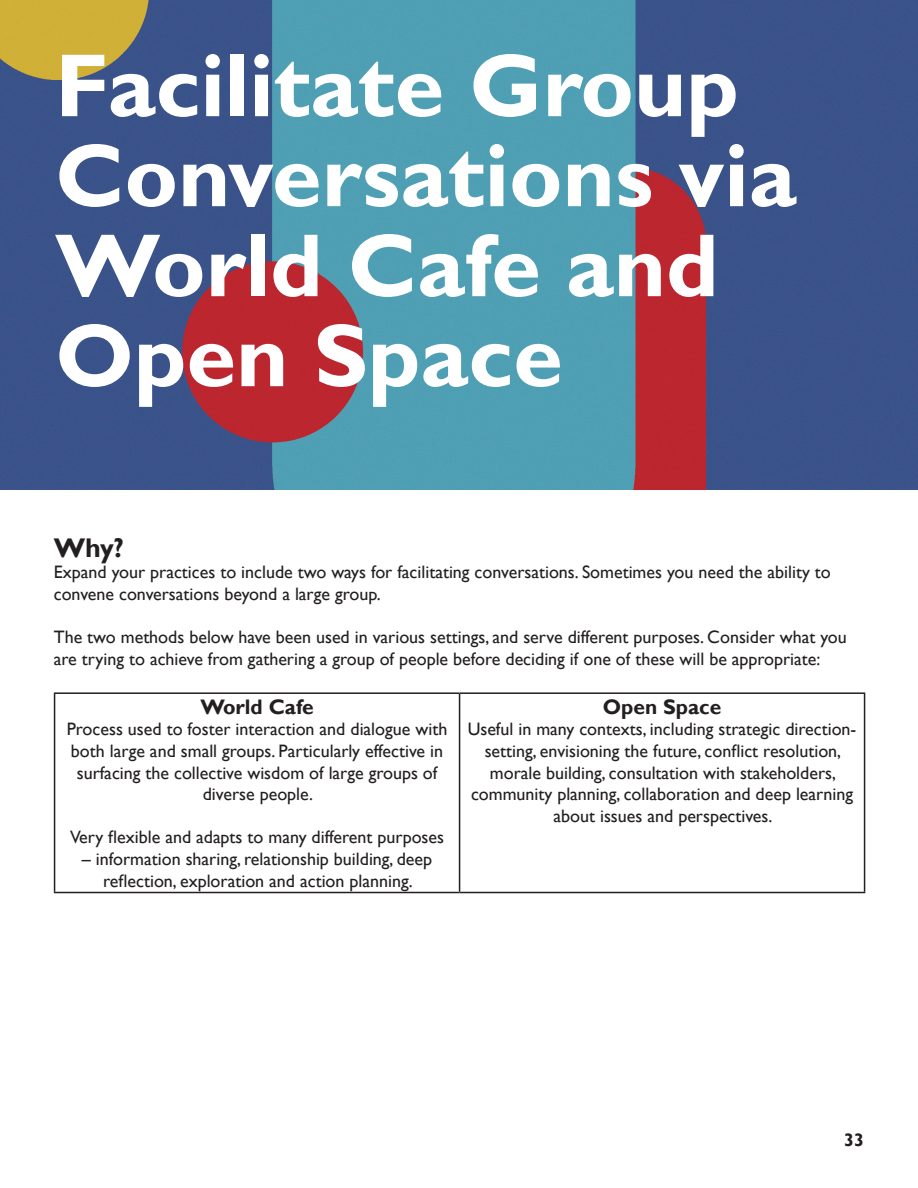
<style>
.page{position:relative;width:918px;height:1188px;background:#fff}
.page>*{position:absolute;margin:0;border:0;box-sizing:border-box;transform-origin:0 0}
.t1{font:700 90px/90px "Gill Sans";color:#fff}
.t2{font:700 27px "Gill Sans";color:#231f20}
.t3{font:700 21px "Gill Sans";color:#231f20}
.t4{font:18px/21.6px "Gill Sans";color:#231f20;text-align:center}
.t5{font:700 18px "Gill Sans";color:#231f20}
</style>
<div class="page">
<img style="left:0;top:0;width:918px;height:490px">
<hr style="left:54px;top:692px;width:406px;height:2px;background:#231f20">
<hr style="left:54px;top:694px;width:1px;height:198px;background:#231f20">
<hr style="left:460px;top:692px;width:405px;height:2px;background:#231f20">
<hr style="left:459px;top:694px;width:1px;height:198px;background:#231f20">
<hr style="left:864px;top:694px;width:1px;height:198px;background:#231f20">
<hr style="left:54px;top:892px;width:406px;height:1px;background:#231f20">
<hr style="left:460px;top:892px;width:405px;height:1px;background:#231f20">
<p class="t1" style="left:55px;top:43px;width:743px">Facilitate Group<br>Conversations via<br>World Cafe and<br>Open Space</p>
<p class="t2" style="left:54px;top:532px;width:72px">Why?</p>
<p class="t4" style="left:54px;top:562px;width:779px;text-align:left">Expand your practices to include two ways for facilitating conversations. Sometimes you need the ability to convene conversations beyond a large group.</p>
<p class="t4" style="left:54px;top:627px;width:795px;text-align:left">The two methods below have been used in various settings, and serve different purposes. Consider what you are trying to achieve from gathering a group of people before deciding if one of these will be appropriate:</p>
<p class="t3" style="left:200px;top:694px;width:115px">World Cafe</p>
<p class="t4" style="left:67px;top:719px;width:382px">Process used to foster interaction and dialogue with both large and small groups. Particularly effective in surfacing the collective wisdom of large groups of diverse people.</p>
<p class="t4" style="left:70px;top:827px;width:376px">Very flexible and adapts to many different purposes</p>
<p class="t4" style="left:82px;top:848px;width:352px">– information sharing, relationship building, deep reflection, exploration and action planning.</p>
<p class="t3" style="left:603px;top:694px;width:120px">Open Space</p>
<p class="t4" style="left:468px;top:719px;width:390px">Useful in many contexts, including strategic direction&shy;setting, envisioning the future, conflict resolution, morale building, consultation with stakeholders, community planning, collaboration and deep learning about issues and perspectives.</p>
<p class="t5" style="left:844px;top:1130px;width:21px">33</p>
</div>
